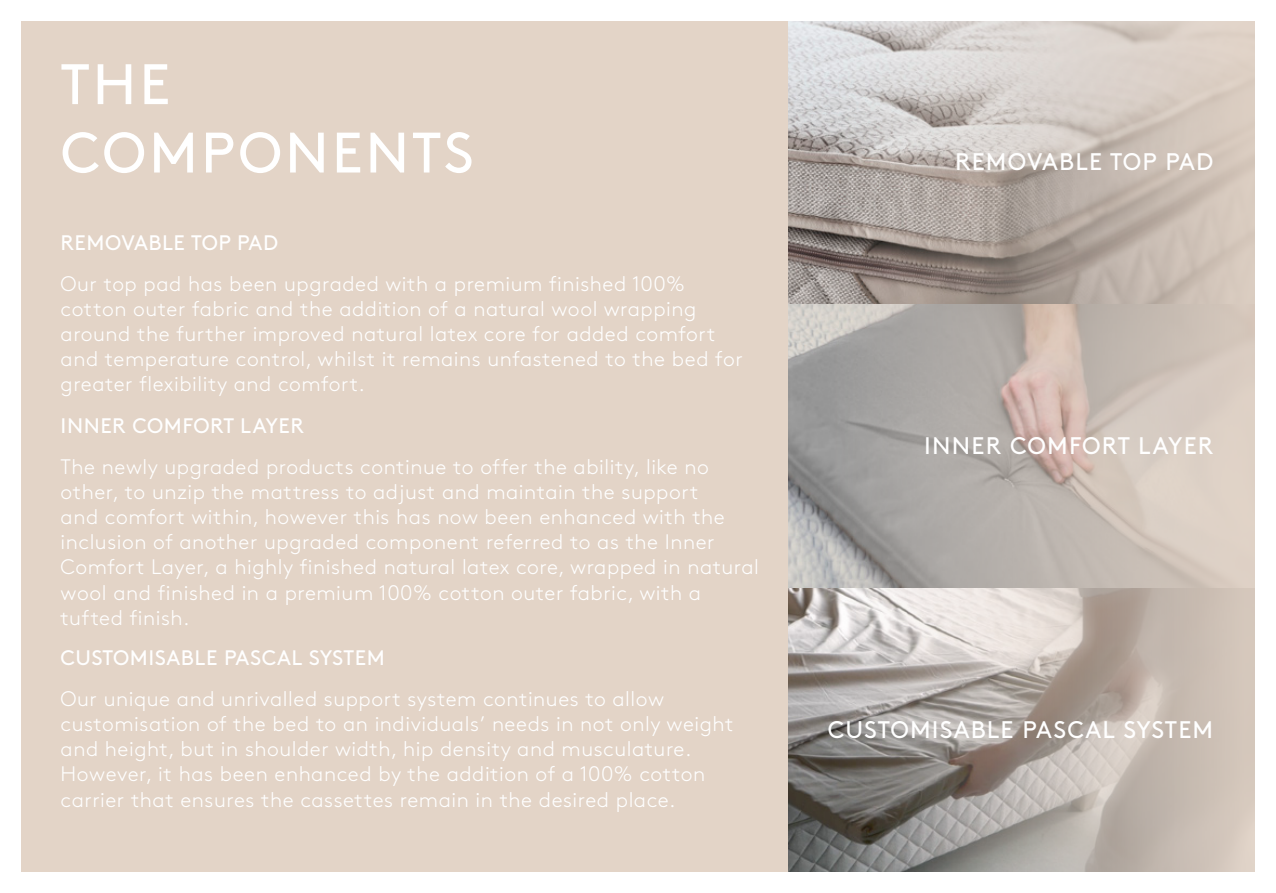
<style>
.page{position:relative;width:1276px;height:893px;background:#fff}
.page>*{position:absolute;margin:0;border:0;box-sizing:border-box;transform-origin:0 0}
.t1{font:57px "Brown Pro";letter-spacing:.05em;color:#fff}
.t2{font:24px "Brown Pro";letter-spacing:.05em;color:#fff}
.t3{font:300 21px/25.2px "Brown Pro";letter-spacing:.025em;color:#fff}
.t4{font:21px "Brown Pro";letter-spacing:.025em;color:#fff}
</style>
<div class="page">
<div style="left:21px;top:22px;width:768px;height:850px;background:#e3d4c7"></div>
<img style="left:789px;top:21px;width:465px;height:851px">
<svg style="left:829px;top:22px;width:425px;height:850px;background:#bbb2ac"></svg>
<p class="t1" style="left:61px;top:41px;width:111px">THE</p>
<p class="t1" style="left:61px;top:109px;width:415px">COMPONENTS</p>
<p class="t4" style="left:61px;top:226px;width:219px">REMOVABLE TOP PAD</p>
<p class="t3" style="left:61px;top:269px;width:683px">Our top pad has been upgraded with a premium finished 100% cotton outer fabric and the addition of a natural wool wrapping around the further improved natural latex core for added comfort and temperature control, whilst it remains unfastened to the bed for greater flexibility and comfort.</p>
<p class="t4" style="left:61px;top:409px;width:245px">INNER COMFORT LAYER</p>
<p class="t3" style="left:61px;top:452px;width:700px">The newly upgraded products continue to offer the ability, like no other, to unzip the mattress to adjust and maintain the support<br>and comfort within, however this has now been enhanced with the inclusion of another upgraded component referred to as the Inner Comfort Layer, a highly finished natural latex core, wrapped in natural wool and finished in a premium 100% cotton outer fabric, with a tufted finish.</p>
<p class="t4" style="left:61px;top:642px;width:326px">CUSTOMISABLE PASCAL SYSTEM</p>
<p class="t3" style="left:61px;top:684px;width:674px">Our unique and unrivalled support system continues to allow customisation of the bed to an individuals’ needs in not only weight and height, but in shoulder width, hip density and musculature.<br>However, it has been enhanced by the addition of a 100% cotton carrier that ensures the cassettes remain in the desired place.</p>
<p class="t2" style="left:955px;top:144px;width:259px">REMOVABLE TOP PAD</p>
<p class="t2" style="left:924px;top:428px;width:290px">INNER COMFORT LAYER</p>
<p class="t2" style="left:828px;top:711px;width:387px">CUSTOMISABLE PASCAL SYSTEM</p>
</div>
